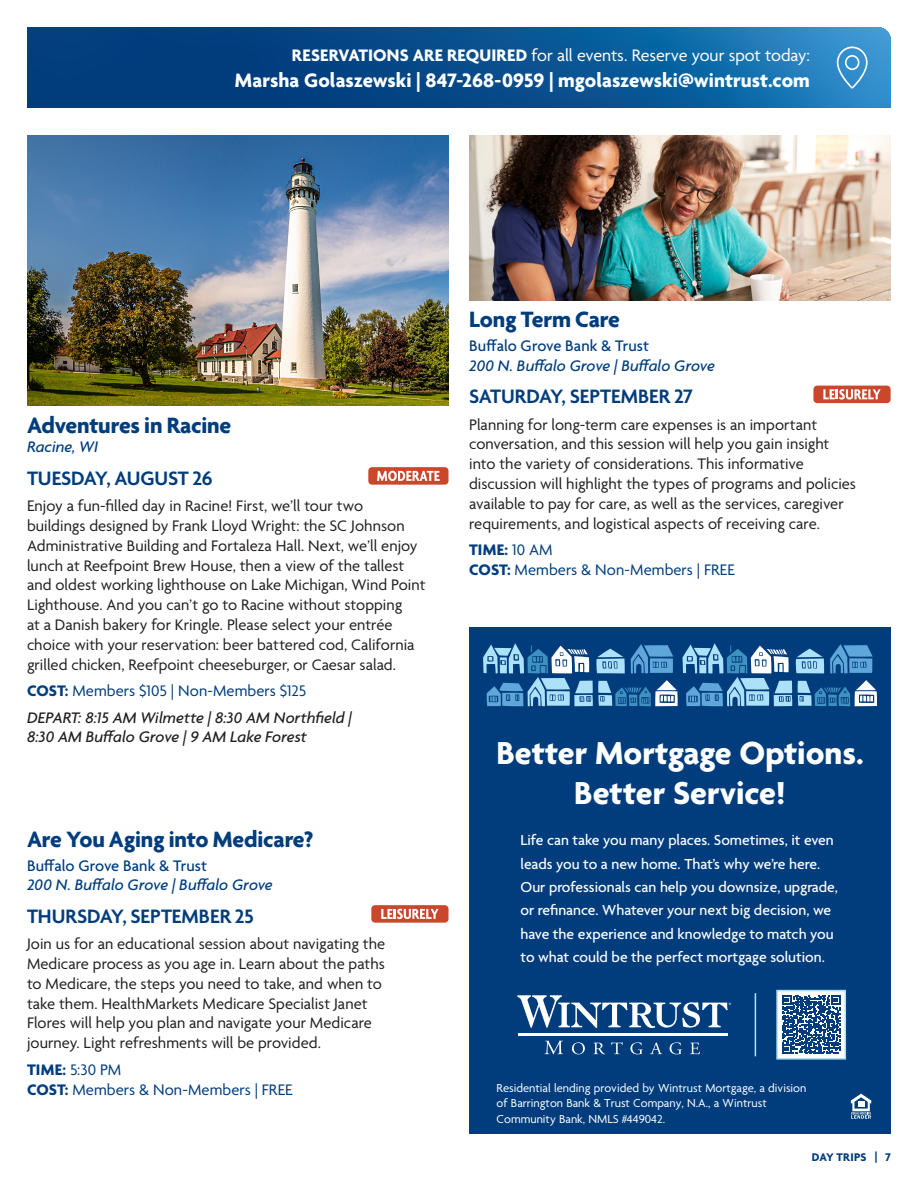
<style>
.page{position:relative;width:918px;height:1188px;background:#fff}
.page>*{position:absolute;margin:0;border:0;box-sizing:border-box;transform-origin:0 0}
.t1{font:700 34.35px/40.2px "Agenda";color:#fff;text-align:center}
.EVENT_TITLE{font:700 24px "Agenda";letter-spacing:-.01em;color:#013d7d}
.t2{font:700 21px "Agenda";color:#fff}
.DATE{font:600 21px "Agenda";letter-spacing:-.005em;color:#013d7d}
.t3{font:18px "Agenda";letter-spacing:-.005em;color:#fff}
.Itin_text{font:16.5px/19.8px "Agenda";color:#231f20}
.Itin_event{font:italic 500 16.5px/19.8px "Agenda";letter-spacing:-.005em;color:#013d7d}
.Itin_cost_call{font:16.5px "Agenda";letter-spacing:.005em;color:#013d7d}
.Event_disclosure{font:italic 500 16.5px/19.8px "Agenda";color:#231f20}
.Itin_cost_call-2{font:700 16.5px "Agenda";color:#013d7d}
.t4{font:500 15.6px/23.4px "Agenda";color:#fff}
.t5{font:12.45px/15.6px "Agenda";color:#fff}
.t6{font:700 12px "Agenda";letter-spacing:.01em;color:#013d7d}
.s1{font-weight:700}
.s2{font-style:normal}
.s3{font-weight:400}
</style>
<div class="page">
<svg style="left:27px;top:27px;width:864px;height:81px;background:#0b5392"></svg>
<svg style="left:837px;top:47px;width:31px;height:41px"></svg>
<div style="left:371px;top:905px;width:77px;height:18px;background:#ca472c;border-radius:4px"></div>
<svg style="left:381px;top:909px;width:58px;height:10px"></svg>
<img style="left:27px;top:135px;width:422px;height:271px">
<div style="left:368px;top:467px;width:80px;height:18px;background:#ca472c;border-radius:4px"></div>
<svg style="left:377px;top:471px;width:63px;height:10px"></svg>
<div style="left:469px;top:628px;width:422px;height:506px;background:#013d7d"></div>
<svg style="left:851px;top:1094px;width:20px;height:25px"></svg>
<svg style="left:544px;top:1041px;width:19px;height:13px"></svg>
<svg style="left:572px;top:1042px;width:13px;height:12px"></svg>
<svg style="left:593px;top:1043px;width:12px;height:11px"></svg>
<svg style="left:611px;top:1042px;width:12px;height:12px"></svg>
<svg style="left:630px;top:1042px;width:13px;height:12px"></svg>
<svg style="left:650px;top:1042px;width:12px;height:12px"></svg>
<svg style="left:670px;top:1042px;width:12px;height:12px"></svg>
<svg style="left:690px;top:1043px;width:10px;height:11px"></svg>
<hr style="left:518px;top:1033px;width:210px;height:2px;background:#fff">
<svg style="left:517px;top:995px;width:214px;height:33px"></svg>
<div style="left:777px;top:991px;width:68px;height:68px;background:#fff"></div>
<svg style="left:782px;top:996px;width:58px;height:58px"></svg>
<div style="left:776px;top:990px;width:70px;height:70px;border:2px solid #aae0f9"></div>
<hr style="left:755px;top:993px;width:1px;height:63px;background:#aae0f9">
<svg style="left:483px;top:643px;width:394px;height:63px"></svg>
<img style="left:469px;top:135px;width:422px;height:165px">
<div style="left:813px;top:386px;width:78px;height:17px;background:#ca472c;border-radius:4px"></div>
<svg style="left:823px;top:389px;width:58px;height:11px"></svg>
<p class="t3" style="left:292px;top:46px;width:520px"><span class="s1">RESERVATIONS ARE REQUIRED</span> for all events. Reserve your spot today:</p>
<p class="t2" style="left:235px;top:69px;width:577px">Marsha Golaszewski | 847-268-0959 | mgolaszewski@wintrust.com</p>
<p class="EVENT_TITLE" style="left:27px;top:412px;width:206px">Adventures in Racine</p>
<p class="Itin_event" style="left:27px;top:437px;width:73px">Racine, WI</p>
<p class="DATE" style="left:27px;top:467px;width:187px">TUESDAY, AUGUST 26</p>
<p class="Itin_text" style="left:27px;top:497px;width:400px">Enjoy a fun-filled day in Racine! First, we’ll tour two buildings designed by Frank Lloyd Wright: the SC Johnson Administrative Building and Fortaleza Hall. Next, we’ll enjoy lunch at Reefpoint Brew House, then a view of the tallest and oldest working lighthouse on Lake Michigan, Wind Point Lighthouse. And you can’t go to Racine without stopping<br>at a Danish bakery for Kringle. Please select your entrée choice with your reservation: beer battered cod, California grilled chicken, Reefpoint cheeseburger, or Caesar salad.</p>
<p class="Itin_cost_call" style="left:27px;top:682px;width:281px"><span class="s1">COST:</span> Members $105 | Non-Members $125</p>
<p class="Event_disclosure" style="left:27px;top:708px;width:326px">DEPART: 8:15 AM Wilmette | 8:30 AM Northfield |<br>8:30 AM Buffalo Grove | 9 AM Lake Forest</p>
<p class="EVENT_TITLE" style="left:27px;top:826px;width:288px">Are You Aging into Medicare?</p>
<p class="Itin_event" style="left:27px;top:855px;width:247px"><span class="s2">Buffalo Grove Bank &amp; Trust<br></span>200 N. Buffalo Grove | Buffalo Grove</p>
<p class="DATE" style="left:27px;top:905px;width:229px">THURSDAY, SEPTEMBER 25</p>
<p class="Itin_text" style="left:27px;top:935px;width:360px">Join us for an educational session about navigating the Medicare process as you age in. Learn about the paths to Medicare, the steps you need to take, and when to take them. HealthMarkets Medicare Specialist Janet Flores will help you plan and navigate your Medicare journey. Light refreshments will be provided.</p>
<p class="Itin_cost_call" style="left:27px;top:1061px;width:96px"><span class="s1">TIME:</span> 5:30 PM</p>
<p class="Itin_cost_call" style="left:27px;top:1080px;width:267px"><span class="s1">COST:</span> Members &amp; Non-Members | FREE</p>
<p class="EVENT_TITLE" style="left:469px;top:306px;width:152px">Long Term Care</p>
<p class="Itin_event" style="left:469px;top:336px;width:247px"><span class="s2">Buffalo Grove Bank &amp; Trust<br></span>200 N. Buffalo Grove | Buffalo Grove</p>
<p class="DATE" style="left:469px;top:385px;width:225px">SATURDAY, SEPTEMBER 27</p>
<p class="Itin_text" style="left:469px;top:415px;width:388px">Planning for long-term care expenses is an important conversation, and this session will help you gain insight into the variety of considerations. This informative discussion will highlight the types of programs and policies available to pay for care, as well as the services, caregiver requirements, and logistical aspects of receiving care.</p>
<p class="Itin_cost_call-2" style="left:469px;top:541px;width:85px">TIME: <span class="s3">10 AM</span></p>
<p class="Itin_cost_call" style="left:469px;top:561px;width:267px"><span class="s1">COST:</span> Members &amp; Non-Members | FREE</p>
<p class="t1" style="left:496px;top:735px;width:369px">Better Mortgage Options.<br>Better Service!</p>
<p class="t4" style="left:521px;top:829px;width:319px">Life can take you many places. Sometimes, it even leads you to a new home. That’s why we’re here.<br>Our professionals can help you downsize, upgrade, or refinance. Whatever your next big decision, we have the experience and knowledge to match you to what could be the perfect mortgage solution.</p>
<p class="t5" style="left:497px;top:1081px;width:311px">Residential lending provided by Wintrust Mortgage, a division of Barrington Bank &amp; Trust Company, N.A., a Wintrust<br>Community Bank, NMLS #449042.</p>
<p class="t6" style="left:812px;top:1151px;width:81px">DAY TRIPS | 7</p>
</div>
